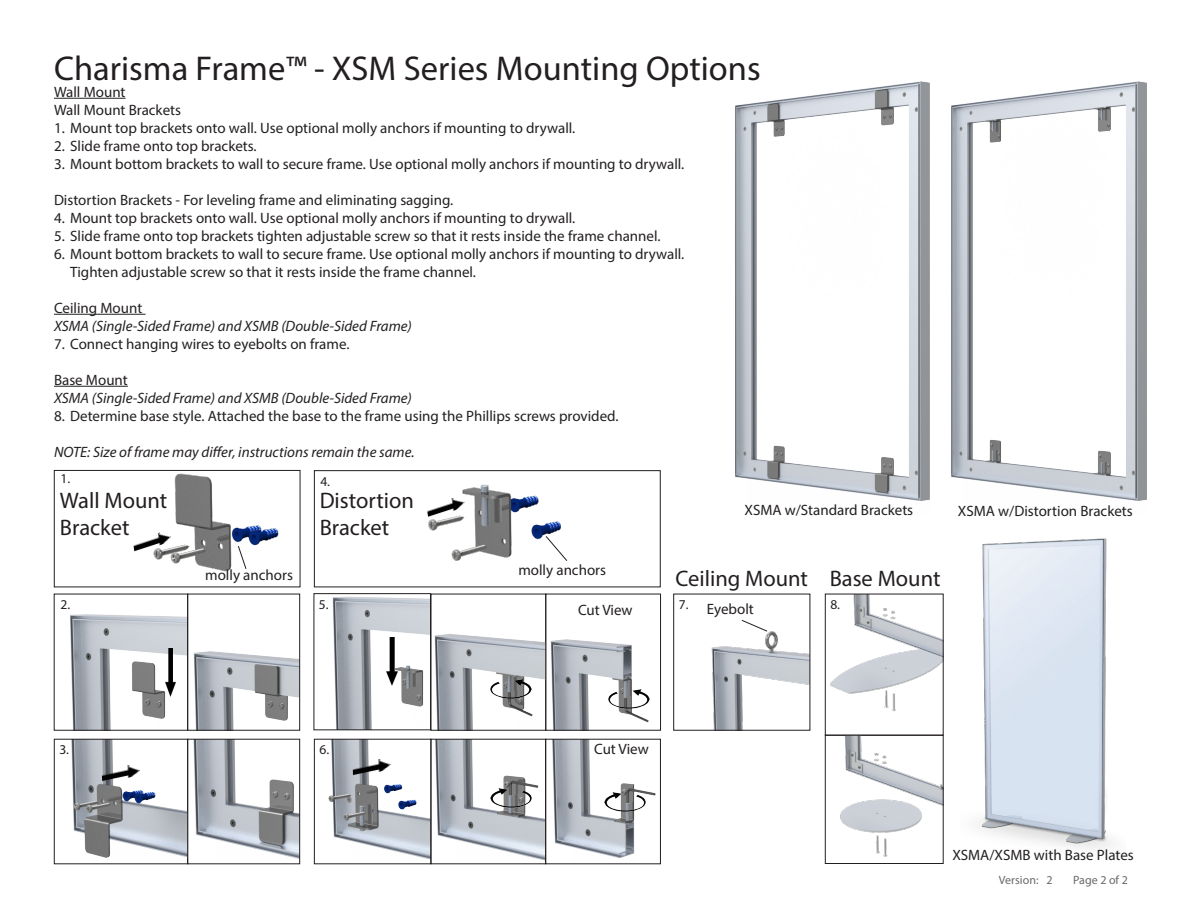
<style>
.page{position:relative;width:1188px;height:918px;background:#fff}
.page>*{position:absolute;margin:0;border:0;box-sizing:border-box;transform-origin:0 0}
.Product_Title{font:34.5px "Myriad Pro";color:#231f20}
.t1{font:22.5px "Myriad Pro";color:#231f20}
.Bullet___Number_Alig{font:15px/18px "Myriad Pro";color:#231f20}
.t2{font:italic 15px "Myriad Pro";color:#231f20}
.Step_Text{font:13.5px "Myriad Pro";color:#231f20}
.t3{font:12px "Myriad Pro";color:#69696c}
</style>
<div class="page">
<hr style="left:54px;top:98px;width:72px;height:1px;background:#231f20">
<hr style="left:54px;top:314px;width:92px;height:1px;background:#231f20">
<hr style="left:54px;top:386px;width:74px;height:1px;background:#231f20">
<img style="left:735px;top:81px;width:195px;height:420px">
<img style="left:951px;top:81px;width:196px;height:420px">
<img style="left:977px;top:538px;width:136px;height:311px">
<img style="left:332px;top:596px;width:318px;height:132px">
<img style="left:71px;top:741px;width:227px;height:118px">
<div style="left:187px;top:739px;width:113px;height:125px;border:1px solid #231f20"></div>
<div style="left:54px;top:739px;width:134px;height:125px;border:1px solid #231f20"></div>
<img style="left:70px;top:614px;width:228px;height:114px">
<div style="left:187px;top:594px;width:113px;height:136px;border:1px solid #231f20"></div>
<img style="left:153px;top:473px;width:126px;height:99px">
<div style="left:54px;top:470px;width:246px;height:117px;border:1px solid #231f20"></div>
<svg style="left:238px;top:546px;width:8px;height:23px"></svg>
<img style="left:428px;top:484px;width:140px;height:77px">
<div style="left:314px;top:470px;width:346px;height:117px;border:1px solid #231f20"></div>
<svg style="left:546px;top:536px;width:21px;height:25px"></svg>
<div style="left:314px;top:593px;width:117px;height:137px;border:1px solid #231f20"></div>
<img style="left:328px;top:741px;width:328px;height:120px">
<div style="left:314px;top:739px;width:117px;height:125px;border:1px solid #231f20"></div>
<div style="left:431px;top:739px;width:115px;height:125px;border:1px solid #231f20"></div>
<div style="left:546px;top:739px;width:115px;height:125px;border:1px solid #231f20"></div>
<img style="left:830px;top:596px;width:111px;height:261px">
<div style="left:825px;top:735px;width:118px;height:129px;border:1px solid #231f20"></div>
<img style="left:711px;top:631px;width:97px;height:97px">
<svg style="left:741px;top:620px;width:27px;height:12px"></svg>
<img style="left:489px;top:680px;width:42px;height:20px">
<img style="left:607px;top:689px;width:42px;height:21px">
<img style="left:491px;top:788px;width:42px;height:21px">
<img style="left:604px;top:793px;width:42px;height:20px">
<img style="left:133px;top:529px;width:38px;height:25px">
<img style="left:427px;top:494px;width:38px;height:25px">
<img style="left:353px;top:757px;width:38px;height:20px">
<img style="left:102px;top:762px;width:38px;height:21px">
<img style="left:387px;top:637px;width:10px;height:49px">
<img style="left:165px;top:648px;width:10px;height:49px">
<p class="Product_Title" style="left:54px;top:47px;width:708px">Charisma Frame™ - XSM Series Mounting Options</p>
<p class="Bullet___Number_Alig" style="left:54px;top:82px;width:73px">Wall Mount</p>
<p class="Bullet___Number_Alig" style="left:54px;top:100px;width:129px">Wall Mount Brackets</p>
<p class="Bullet___Number_Alig" style="left:54px;top:118px;width:523px">1. Mount top brackets onto wall. Use optional molly anchors if mounting to drywall.</p>
<p class="Bullet___Number_Alig" style="left:54px;top:136px;width:204px">2. Slide frame onto top brackets.</p>
<p class="Bullet___Number_Alig" style="left:54px;top:154px;width:632px">3. Mount bottom brackets to wall to secure frame. Use optional molly anchors if mounting to drywall.</p>
<p class="Bullet___Number_Alig" style="left:54px;top:190px;width:401px">Distortion Brackets - For leveling frame and eliminating sagging.</p>
<p class="Bullet___Number_Alig" style="left:54px;top:208px;width:523px">4. Mount top brackets onto wall. Use optional molly anchors if mounting to drywall.</p>
<p class="Bullet___Number_Alig" style="left:54px;top:226px;width:608px">5. Slide frame onto top brackets tighten adjustable screw so that it rests inside the frame channel.</p>
<p class="Bullet___Number_Alig" style="left:70px;top:244px;width:616px;text-indent:-16px">6. Mount bottom brackets to wall to secure frame. Use optional molly anchors if mounting to drywall.<br>Tighten adjustable screw so that it rests inside the frame channel.</p>
<p class="Bullet___Number_Alig" style="left:54px;top:298px;width:90px">Ceiling Mount</p>
<p class="t2" style="left:54px;top:316px;width:359px">XSMA (Single-Sided Frame) and XSMB (Double-Sided Frame)</p>
<p class="Bullet___Number_Alig" style="left:54px;top:334px;width:297px">7. Connect hanging wires to eyebolts on frame.</p>
<p class="Bullet___Number_Alig" style="left:54px;top:370px;width:75px">Base Mount</p>
<p class="t2" style="left:54px;top:388px;width:359px">XSMA (Single-Sided Frame) and XSMB (Double-Sided Frame)</p>
<p class="Bullet___Number_Alig" style="left:54px;top:406px;width:566px">8. Determine base style. Attached the base to the frame using the Phillips screws provided.</p>
<p class="t2" style="left:54px;top:442px;width:362px">NOTE: Size of frame may differ, instructions remain the same.</p>
<p class="Step_Text" style="left:60px;top:470px;width:11px">1.</p>
<p class="Step_Text" style="left:320px;top:473px;width:11px">4.</p>
<p class="t1" style="left:60px;top:487px;width:109px">Wall Mount</p>
<p class="t1" style="left:60px;top:514px;width:71px">Bracket</p>
<p class="Step_Text" style="left:60px;top:596px;width:11px">2.</p>
<p class="t1" style="left:320px;top:487px;width:96px">Distortion</p>
<p class="t1" style="left:320px;top:514px;width:71px">Bracket</p>
<p class="Bullet___Number_Alig" style="left:205px;top:566px;width:89px">molly anchors</p>
<p class="Bullet___Number_Alig" style="left:518px;top:560px;width:89px">molly anchors</p>
<p class="Bullet___Number_Alig" style="left:578px;top:601px;width:56px">Cut View</p>
<p class="Step_Text" style="left:319px;top:596px;width:11px">5.</p>
<p class="Bullet___Number_Alig" style="left:745px;top:501px;width:170px">XSMA w/Standard Brackets</p>
<p class="Bullet___Number_Alig" style="left:958px;top:501px;width:176px">XSMA w/Distortion Brackets</p>
<p class="t1" style="left:676px;top:564px;width:134px">Ceiling Mount</p>
<p class="Step_Text" style="left:679px;top:596px;width:11px">7.</p>
<p class="Bullet___Number_Alig" style="left:707px;top:600px;width:48px">Eyebolt</p>
<p class="t1" style="left:830px;top:564px;width:112px">Base Mount</p>
<p class="Step_Text" style="left:830px;top:596px;width:11px">8.</p>
<p class="Step_Text" style="left:59px;top:741px;width:11px">3.</p>
<p class="Step_Text" style="left:319px;top:741px;width:11px">6.</p>
<p class="Bullet___Number_Alig" style="left:594px;top:740px;width:56px">Cut View</p>
<p class="Bullet___Number_Alig" style="left:952px;top:846px;width:183px">XSMA/XSMB with Base Plates</p>
<p class="t3" style="left:999px;top:873px;width:41px">Version:</p>
<p class="t3" style="left:1047px;top:873px;width:8px">2</p>
<p class="t3" style="left:1073px;top:873px;width:56px">Page 2 of 2</p>
</div>
